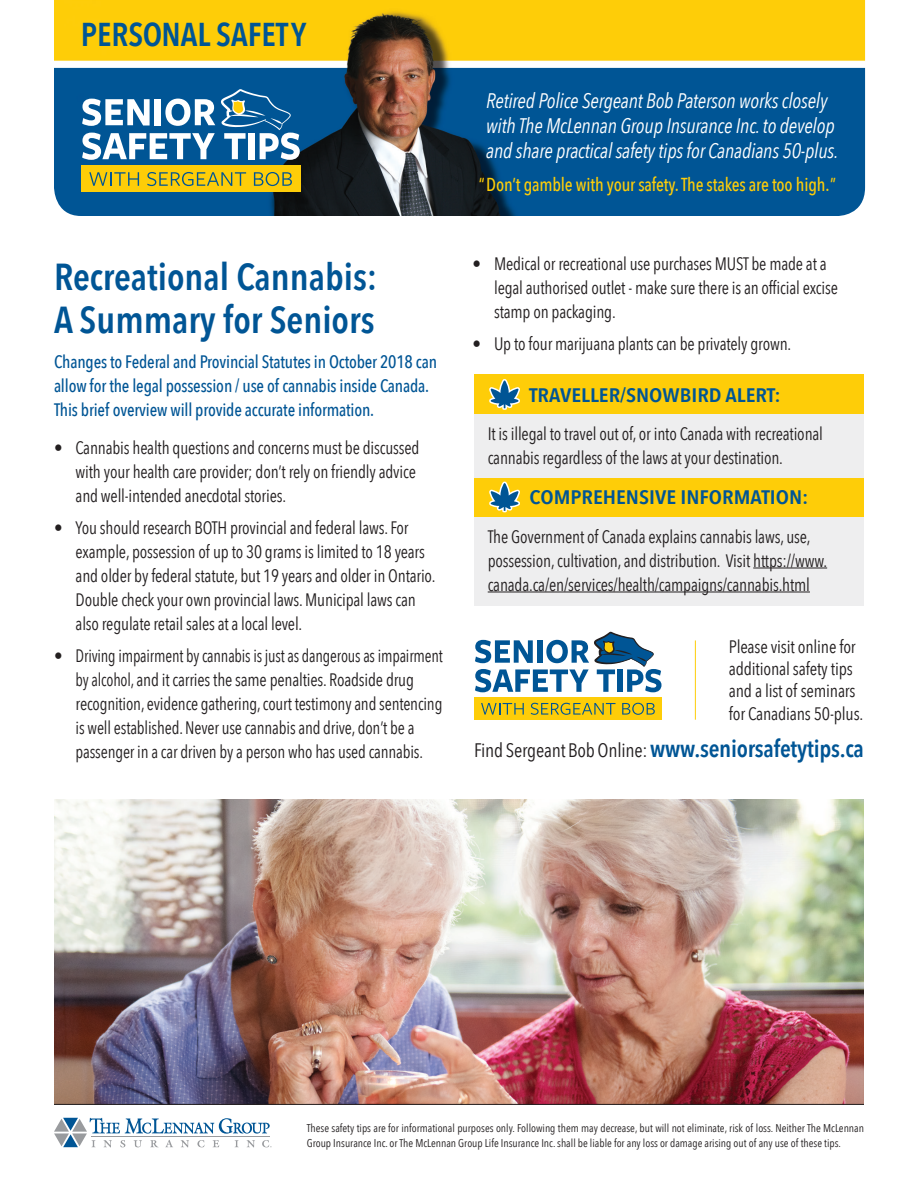
<style>
.page{position:relative;width:918px;height:1188px;background:#fff}
.page>*{position:absolute;margin:0;border:0;box-sizing:border-box;transform-origin:0 0}
.Headline{font:600 37.5px/43.5px "Avenir Next Condensed";color:#005595}
.Boxes_Section_Header{font:600 33px "Avenir Next Condensed";color:#005595}
.t1{font:600 24px "Avenir Next Condensed";letter-spacing:-.01em;color:#005595}
.t2{font:italic 21px/24.8px "Avenir Next Condensed";letter-spacing:-.01em;color:#fff;scale:.96 1}
.Section_Headers{font:600 19.5px "Avenir Next Condensed";color:#005595;scale:1.15 1}
.t3{font:500 18.75px "Avenir Next Condensed";letter-spacing:-.01em;color:#fecd08;scale:.96 1}
.Body_Copy{font:18px/24px "Avenir Next Condensed";letter-spacing:-.01em;color:#231f20;scale:.95 1}
.Intro_Paragraph{font:500 18px/24px "Avenir Next Condensed";letter-spacing:-.01em;color:#005595;scale:.96 1}
.Body_Copy-2{font:18px/22.4px "Avenir Next Condensed";letter-spacing:-.01em;color:#231f20}
.t4{font:11.25px/15.8px "Avenir Next Condensed";color:#231f20}
.s1{font-weight:400;font-size:19.5px;color:#231f20}
</style>
<div class="page">
<img style="left:54px;top:799px;width:810px;height:305px">
<img style="left:54px;top:0;width:811px;height:216px">
<div style="left:81px;top:166px;width:219px;height:26px;background:#fecd08"></div>
<svg style="left:89px;top:172px;width:50px;height:14px"></svg>
<svg style="left:147px;top:172px;width:99px;height:14px"></svg>
<svg style="left:254px;top:172px;width:38px;height:14px"></svg>
<svg style="left:82px;top:99px;width:68px;height:27px"></svg>
<div style="left:155px;top:99px;width:6px;height:26px;background:#fff"></div>
<svg style="left:165px;top:99px;width:50px;height:27px"></svg>
<svg style="left:82px;top:133px;width:133px;height:27px"></svg>
<svg style="left:221px;top:89px;width:79px;height:71px"></svg>
<svg style="left:54px;top:1118px;width:217px;height:29px"></svg>
<hr style="left:54px;top:1104px;width:810px;height:1px;background:#231f20">
<div style="left:474px;top:697px;width:188px;height:23px;background:#fecd08"></div>
<svg style="left:481px;top:703px;width:43px;height:12px"></svg>
<svg style="left:531px;top:703px;width:85px;height:12px"></svg>
<svg style="left:622px;top:703px;width:33px;height:12px"></svg>
<svg style="left:475px;top:632px;width:187px;height:60px"></svg>
<hr style="left:695px;top:640px;width:1px;height:80px;background:#fecd08">
<div style="left:474px;top:477px;width:390px;height:129px;background:#eeeeef"></div>
<hr style="left:753px;top:568px;width:74px;height:1px;background:#231f20">
<hr style="left:488px;top:592px;width:322px;height:1px;background:#231f20">
<div style="left:474px;top:477px;width:390px;height:40px;background:#fecd08"></div>
<svg style="left:489px;top:481px;width:31px;height:32px"></svg>
<div style="left:474px;top:375px;width:390px;height:102px;background:#eeeeef"></div>
<div style="left:474px;top:375px;width:390px;height:39px;background:#fecd08"></div>
<svg style="left:489px;top:379px;width:31px;height:31px"></svg>
<p class="Boxes_Section_Header" style="left:81px;top:5px;width:227px">PERSONAL SAFETY</p>
<p class="Headline" style="left:54px;top:254px;width:325px">Recreational Cannabis:<br>A Summary for Seniors</p>
<p class="Intro_Paragraph" style="left:54px;top:350px;width:400px">Changes to Federal and Provincial Statutes in October 2018 can allow for the legal possession / use of cannabis inside Canada.<br>This brief overview will provide accurate information.</p>
<p class="Body_Copy" style="left:76px;top:434px;width:363px;text-indent:-22px">• Cannabis health questions and concerns must be discussed with your health care provider; don’t rely on friendly advice and well-intended anecdotal stories.</p>
<p class="Body_Copy" style="left:76px;top:514px;width:380px;text-indent:-22px">• You should research BOTH provincial and federal laws. For example, possession of up to 30 grams is limited to 18 years and older by federal statute, but 19 years and older in Ontario.<br>Double check your own provincial laws. Municipal laws can also regulate retail sales at a local level.</p>
<p class="Body_Copy" style="left:76px;top:643px;width:388px;text-indent:-22px">• Driving impairment by cannabis is just as dangerous as impairment by alcohol, and it carries the same penalties. Roadside drug recognition, evidence gathering, court testimony and sentencing is well established. Never use cannabis and drive, don’t be a passenger in a car driven by a person who has used cannabis.</p>
<p class="t2" style="left:486px;top:89px;width:368px">Retired Police Sergeant Bob Paterson works closely with The McLennan Group Insurance Inc. to develop and share practical safety tips for Canadians 50-plus.</p>
<p class="t3" style="left:479px;top:173px;width:374px">“Don’t gamble with your safety. The stakes are too high.”</p>
<p class="Body_Copy" style="left:494px;top:251px;width:363px;text-indent:-22px">• Medical or recreational use purchases MUST be made at a legal authorised outlet - make sure there is an official excise stamp on packaging.</p>
<p class="Body_Copy" style="left:472px;top:331px;width:337px">• Up to four marijuana plants can be privately grown.</p>
<p class="Section_Headers" style="left:529px;top:378px;width:220px">TRAVELLER/SNOWBIRD ALERT:</p>
<p class="Body_Copy" style="left:488px;top:421px;width:354px">It is illegal to travel out of, or into Canada with recreational cannabis regardless of the laws at your destination.</p>
<p class="Section_Headers" style="left:530px;top:481px;width:244px">COMPREHENSIVE INFORMATION:</p>
<p class="Body_Copy" style="left:488px;top:523px;width:359px">The Government of Canada explains cannabis laws, use, possession, cultivation, and distribution. Visit https://www. canada.ca/en/services/health/campaigns/cannabis.html</p>
<p class="Body_Copy-2" style="left:729px;top:634px;width:136px">Please visit online for additional safety tips and a list of seminars for Canadians 50-plus.</p>
<p class="t1" style="left:474px;top:728px;width:392px"><span class="s1">Find Sergeant Bob Online:</span> www.seniorsafetytips.ca</p>
<p class="t4" style="left:307px;top:1119px;width:559px">These safety tips are for informational purposes only. Following them may decrease, but will not eliminate, risk of loss. Neither The McLennan<br>Group Insurance Inc. or The McLennan Group Life Insurance Inc. shall be liable for any loss or damage arising out of any use of these tips.</p>
</div>
